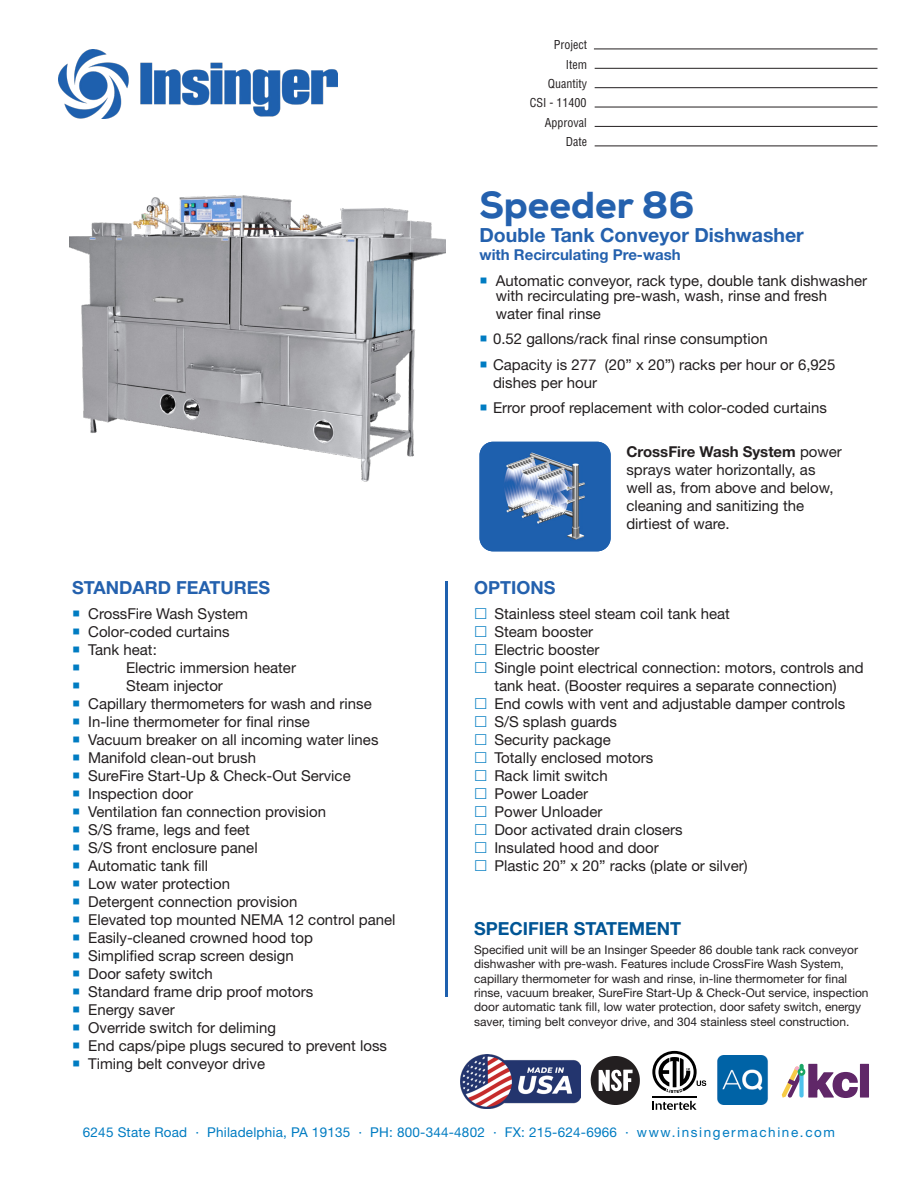
<style>
.page{position:relative;width:918px;height:1188px;background:#fff}
.page>*{position:absolute;margin:0;border:0;box-sizing:border-box;transform-origin:0 0}
.t1{font:800 37.5px "Nexa";color:#2461ae}
.t2{font:700 19.5px "Helvetica Neue LT Std";color:#2461ae}
.t3{font:700 18px "Helvetica Neue LT Std";color:#2461ae}
.t4{font:700 18px "Helvetica Neue LT Std";color:#005595}
.t5{font:15px/18px "Helvetica Neue LT Std";color:#231f20}
.t6{font:700 15px "Helvetica Neue LT Std";color:#2461ae}
.t7{font:13.5px "Helvetica Neue LT Std";letter-spacing:.015em;color:#007cc2}
.t8{font:12px/14.4px "Helvetica Neue LT Std";color:#231f20}
.t9{font:condensed 12px "Helvetica LT Std";color:#231f20}
.s1{font-weight:700}
</style>
<div class="page">
<img style="left:58px;top:49px;width:280px;height:70px">
<hr style="left:594px;top:49px;width:284px;height:1px;background:#231f20">
<hr style="left:595px;top:68px;width:282px;height:1px;background:#231f20">
<hr style="left:595px;top:87px;width:282px;height:1px;background:#231f20">
<hr style="left:595px;top:107px;width:282px;height:1px;background:#231f20">
<hr style="left:595px;top:126px;width:282px;height:1px;background:#231f20">
<hr style="left:595px;top:146px;width:282px;height:1px;background:#231f20">
<img style="left:718px;top:1055px;width:50px;height:50px">
<img style="left:69px;top:195px;width:377px;height:287px">
<svg style="left:652px;top:1101px;width:45px;height:9px"></svg>
<hr style="left:652px;top:1096px;width:45px;height:1px;background:#000">
<svg style="left:652px;top:1051px;width:54px;height:42px"></svg>
<img style="left:590px;top:1056px;width:50px;height:49px">
<img style="left:460px;top:1055px;width:121px;height:54px">
<img style="left:480px;top:442px;width:131px;height:109px">
<hr style="left:445px;top:581px;width:3px;height:416px;background:#1e60ae">
<div style="left:860px;top:1064px;width:9px;height:34px;background:#602768"></div>
<svg style="left:782px;top:1064px;width:76px;height:34px"></svg>
<p class="t9" style="left:554px;top:37px;width:35px">Project</p>
<p class="t9" style="left:566px;top:57px;width:23px">Item</p>
<p class="t9" style="left:548px;top:76px;width:41px">Quantity</p>
<p class="t9" style="left:530px;top:95px;width:58px">CSI - 11400</p>
<p class="t9" style="left:545px;top:115px;width:43px">Approval</p>
<p class="t9" style="left:566px;top:134px;width:23px">Date</p>
<p class="t1" style="left:480px;top:181px;width:216px">Speeder 86</p>
<p class="t2" style="left:480px;top:223px;width:326px">Double Tank Conveyor Dishwasher</p>
<p class="t6" style="left:480px;top:245px;width:203px">with Recirculating Pre-wash</p>
<p class="t3" style="left:72px;top:577px;width:200px">STANDARD FEATURES</p>
<p class="t5" style="left:88px;top:604px;width:161px">CrossFire Wash System</p>
<p class="t5" style="left:88px;top:622px;width:143px">Color-coded curtains</p>
<p class="t5" style="left:88px;top:640px;width:70px">Tank heat:</p>
<p class="t5" style="left:126px;top:658px;width:172px">Electric immersion heater</p>
<p class="t5" style="left:126px;top:676px;width:98px">Steam injector</p>
<p class="t5" style="left:88px;top:694px;width:285px">Capillary thermometers for wash and rinse</p>
<p class="t5" style="left:88px;top:712px;width:223px">In-line thermometer for final rinse</p>
<p class="t5" style="left:88px;top:730px;width:292px">Vacuum breaker on all incoming water lines</p>
<p class="t5" style="left:88px;top:748px;width:169px">Manifold clean-out brush</p>
<p class="t5" style="left:88px;top:766px;width:264px">SureFire Start-Up &amp; Check-Out Service</p>
<p class="t5" style="left:88px;top:784px;width:107px">Inspection door</p>
<p class="t5" style="left:88px;top:802px;width:239px">Ventilation fan connection provision</p>
<p class="t5" style="left:88px;top:820px;width:163px">S/S frame, legs and feet</p>
<p class="t5" style="left:88px;top:838px;width:171px">S/S front enclosure panel</p>
<p class="t5" style="left:88px;top:856px;width:122px">Automatic tank fill</p>
<p class="t5" style="left:88px;top:874px;width:143px">Low water protection</p>
<p class="t5" style="left:88px;top:892px;width:211px">Detergent connection provision</p>
<p class="t5" style="left:88px;top:910px;width:309px">Elevated top mounted NEMA 12 control panel</p>
<p class="t5" style="left:88px;top:928px;width:226px">Easily-cleaned crowned hood top</p>
<p class="t5" style="left:88px;top:946px;width:207px">Simplified scrap screen design</p>
<p class="t5" style="left:88px;top:964px;width:126px">Door safety switch</p>
<p class="t5" style="left:88px;top:982px;width:227px">Standard frame drip proof motors</p>
<p class="t5" style="left:88px;top:1000px;width:88px">Energy saver</p>
<p class="t5" style="left:88px;top:1018px;width:189px">Override switch for deliming</p>
<p class="t5" style="left:88px;top:1036px;width:300px">End caps/pipe plugs secured to prevent loss</p>
<p class="t5" style="left:88px;top:1054px;width:178px">Timing belt conveyor drive</p>
<p class="t5" style="left:496px;top:273px;width:373px;line-height:15px">Automatic conveyor, rack type, double tank dishwasher with recirculating pre-wash, wash, rinse and fresh</p>
<p class="t5" style="left:496px;top:304px;width:107px">water final rinse</p>
<p class="t5" style="left:493px;top:329px;width:276px">0.52 gallons/rack final rinse consumption</p>
<p class="t5" style="left:493px;top:355px;width:344px">Capacity is 277 (20” x 20”) racks per hour or 6,925 dishes per hour</p>
<p class="t5" style="left:493px;top:399px;width:335px">Error proof replacement with color-coded curtains</p>
<p class="t5" style="left:626px;top:442px;width:217px"><span class="s1">CrossFire Wash System</span> power sprays water horizontally, as well as, from above and below, cleaning and sanitizing the dirtiest of ware.</p>
<p class="t3" style="left:474px;top:577px;width:83px">OPTIONS</p>
<p class="t5" style="left:494px;top:604px;width:237px">Stainless steel steam coil tank heat</p>
<p class="t5" style="left:494px;top:622px;width:100px">Steam booster</p>
<p class="t5" style="left:494px;top:640px;width:107px">Electric booster</p>
<p class="t5" style="left:494px;top:658px;width:371px">Single point electrical connection: motors, controls and tank heat. (Booster requires a separate connection)</p>
<p class="t5" style="left:494px;top:694px;width:352px">End cowls with vent and adjustable damper controls</p>
<p class="t5" style="left:494px;top:712px;width:124px">S/S splash guards</p>
<p class="t5" style="left:494px;top:730px;width:118px">Security package</p>
<p class="t5" style="left:494px;top:748px;width:160px">Totally enclosed motors</p>
<p class="t5" style="left:494px;top:766px;width:115px">Rack limit switch</p>
<p class="t5" style="left:494px;top:784px;width:95px">Power Loader</p>
<p class="t5" style="left:494px;top:802px;width:110px">Power Unloader</p>
<p class="t5" style="left:494px;top:820px;width:190px">Door activated drain closers</p>
<p class="t5" style="left:494px;top:838px;width:166px">Insulated hood and door</p>
<p class="t5" style="left:494px;top:856px;width:255px">Plastic 20” x 20” racks (plate or silver)</p>
<p class="t4" style="left:474px;top:917px;width:208px">SPECIFIER STATEMENT</p>
<p class="t8" style="left:474px;top:942px;width:396px">Specified unit will be an Insinger Speeder 86 double tank rack conveyor dishwasher with pre-wash. Features include CrossFire Wash System, capillary thermometer for wash and rinse, in-line thermometer for final rinse, vacuum breaker, SureFire Start-Up &amp; Check-Out service, inspection door automatic tank fill, low water protection, door safety switch, energy saver, timing belt conveyor drive, and 304 stainless steel construction.</p>
<p class="t7" style="left:83px;top:1124px;width:754px">6245 State Road ∙ Philadelphia, PA 19135 ∙ PH: 800-344-4802 ∙ FX: 215-624-6966 ∙ www.insingermachine.com</p>
</div>
